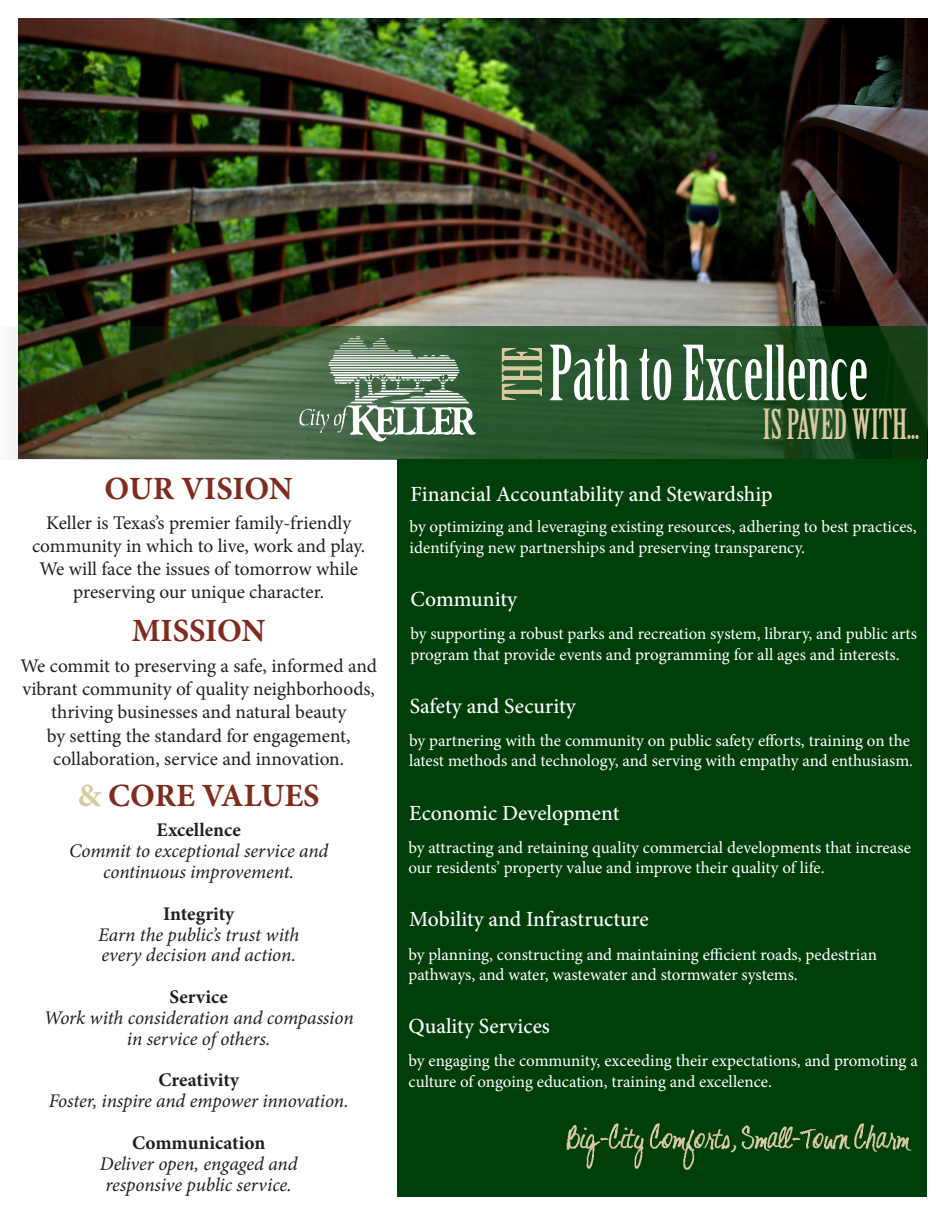
<style>
.page{position:relative;width:945px;height:1215px;background:#fff}
.page>*{position:absolute;margin:0;border:0;box-sizing:border-box;transform-origin:0 0}
.t1{font:74.1px "Birch Std";color:#fff}
.t2{font:53.55px "Birch Std";color:#d8c9a0}
.t3{font:40.65px "Birch Std";color:#d8c9a0}
.t4{font:700 32.4px "Minion Pro";color:#7f2c1c}
.t5{font:500 21.6px "Minion Pro";color:#fff}
.t6{font:19.35px/23.1px "Minion Pro";color:#231f20;text-align:center}
.t7{font:italic 19.35px/20.9px "Minion Pro";letter-spacing:-.005em;color:#231f20;text-align:center}
.t8{font:16.95px/20.4px "Minion Pro";color:#fff}
.s1{color:#d8c9a0}
.s2{font-weight:700;font-style:normal}
</style>
<div class="page">
<div style="left:397px;top:447px;width:530px;height:750px;background:#003f0a"></div>
<img style="left:18px;top:18px;width:909px;height:308px">
<svg style="left:12px;top:326px;width:915px;height:134px;background:#30512d"></svg>
<img style="left:296px;top:334px;width:183px;height:113px">
<img style="left:566px;top:1123px;width:346px;height:47px">
<p class="t4" style="left:105px;top:466px;width:190px">OUR VISION</p>
<p class="t6" style="left:32px;top:511px;width:335px">Keller is Texas’s premier family-friendly community in which to live, work and play.<br>We will face the issues of tomorrow while preserving our unique character.</p>
<p class="t4" style="left:132px;top:607px;width:135px">MISSION</p>
<p class="t6" style="left:20px;top:654px;width:358px">We commit to preserving a safe, informed and vibrant community of quality neighborhoods, thriving businesses and natural beauty<br>by setting the standard for engagement, collaboration, service and innovation.</p>
<p class="t4" style="left:78px;top:773px;width:243px"><span class="s1">&amp;</span> CORE VALUES</p>
<p class="t7" style="left:69px;top:820px;width:261px"><span class="s2">Excellence<br></span>Commit to exceptional service and continuous improvement.</p>
<p class="t7" style="left:98px;top:903px;width:203px"><span class="s2">Integrity<br></span>Earn the public’s trust with every decision and action.</p>
<p class="t7" style="left:44px;top:986px;width:311px"><span class="s2">Service<br></span>Work with consideration and compassion in service of others.</p>
<p class="t7" style="left:49px;top:1070px;width:302px"><span class="s2">Creativity<br></span>Foster, inspire and empower innovation.</p>
<p class="t7" style="left:100px;top:1132px;width:199px"><span class="s2">Communication<br></span>Deliver open, engaged and responsive public service.</p>
<p class="t2" style="left:492px;top:401px;width:56px;rotate:-90deg">THE</p>
<p class="t1" style="left:549px;top:332px;width:321px">Path to Excellence</p>
<p class="t3" style="left:763px;top:402px;width:158px">IS PAVED WITH...</p>
<p class="t5" style="left:410px;top:479px;width:364px">Financial Accountability and Stewardship</p>
<p class="t8" style="left:410px;top:517px;width:509px">by optimizing and leveraging existing resources, adhering to best practices, identifying new partnerships and preserving transparency.</p>
<p class="t5" style="left:410px;top:585px;width:108px">Community</p>
<p class="t8" style="left:410px;top:624px;width:508px">by supporting a robust parks and recreation system, library, and public arts program that provide events and programming for all ages and interests.</p>
<p class="t5" style="left:410px;top:691px;width:167px">Safety and Security</p>
<p class="t8" style="left:409px;top:731px;width:506px">by partnering with the community on public safety efforts, training on the latest methods and technology, and serving with empathy and enthusiasm.</p>
<p class="t5" style="left:409px;top:798px;width:212px">Economic Development</p>
<p class="t8" style="left:408px;top:837px;width:504px">by attracting and retaining quality commercial developments that increase our residents’ property value and improve their quality of life.</p>
<p class="t5" style="left:409px;top:905px;width:241px">Mobility and Infrastructure</p>
<p class="t8" style="left:408px;top:944px;width:470px">by planning, constructing and maintaining efficient roads, pedestrian pathways, and water, wastewater and stormwater systems.</p>
<p class="t5" style="left:408px;top:1012px;width:143px">Quality Services</p>
<p class="t8" style="left:408px;top:1051px;width:511px">by engaging the community, exceeding their expectations, and promoting a culture of ongoing education, training and excellence.</p>
</div>
